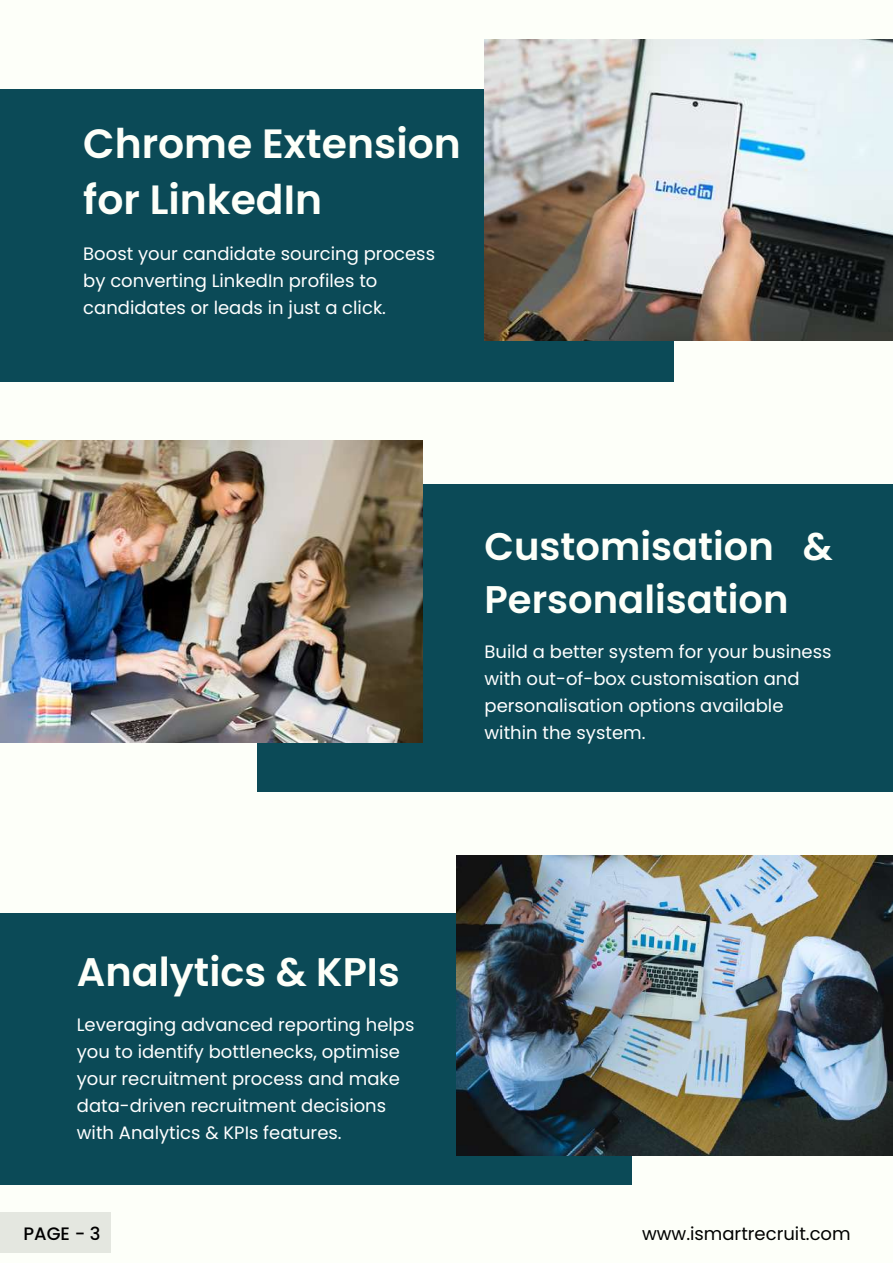
<style>
.page{position:relative;width:893px;height:1264px;background:#fff}
.page>*{position:absolute;margin:0;border:0;box-sizing:border-box;transform-origin:0 0}
.t1{font:600 40.8px/56.6px "Poppins";color:#fdfff9}
.t2{font:600 39.9px "Poppins";color:#fdfff9}
.t3{font:600 38.55px/53.2px "Poppins";color:#fdfff9}
.t4{font:18px/27px "Poppins";color:#fff}
.t5{font:18px "Poppins";color:#000}
.t6{font:500 18px "Poppins";color:#000}
</style>
<div class="page">
<div style="left:0;top:0;width:892px;height:1262px;background:#fdfff9"></div>
<div style="left:257px;top:484px;width:635px;height:307px;background:#0b4a57"></div>
<div style="left:0;top:89px;width:673px;height:293px;background:#0b4a57"></div>
<div style="left:0;top:913px;width:631px;height:271px;background:#0b4a57"></div>
<img style="left:484px;top:39px;width:408px;height:302px">
<img style="left:0;top:440px;width:423px;height:302px">
<img style="left:456px;top:855px;width:436px;height:299px">
<div style="left:0;top:1212px;width:111px;height:40px;background:#e4e7e0"></div>
<h1 class="t1" style="left:83px;top:115px;width:379px">Chrome Extension for LinkedIn</h1>
<p class="t4" style="left:83px;top:240px;width:353px">Boost your candidate sourcing process by converting LinkedIn profiles to candidates or leads in just a click.</p>
<h3 class="t3" style="left:484px;top:520px;width:350px">Customisation &amp;<br>Personalisation</h3>
<p class="t4" style="left:484px;top:638px;width:348px">Build a better system for your business with out-of-box customisation and personalisation options available within the system.</p>
<h2 class="t2" style="left:77px;top:943px;width:324px">Analytics &amp; KPIs</h2>
<p class="t4" style="left:77px;top:1011px;width:339px">Leveraging advanced reporting helps you to identify bottlenecks, optimise your recruitment process and make data-driven recruitment decisions with Analytics &amp; KPIs features.</p>
<p class="t6" style="left:23px;top:1220px;width:79px">PAGE - 3</p>
<p class="t5" style="left:642px;top:1220px;width:210px">www.ismartrecruit.com</p>
</div>
